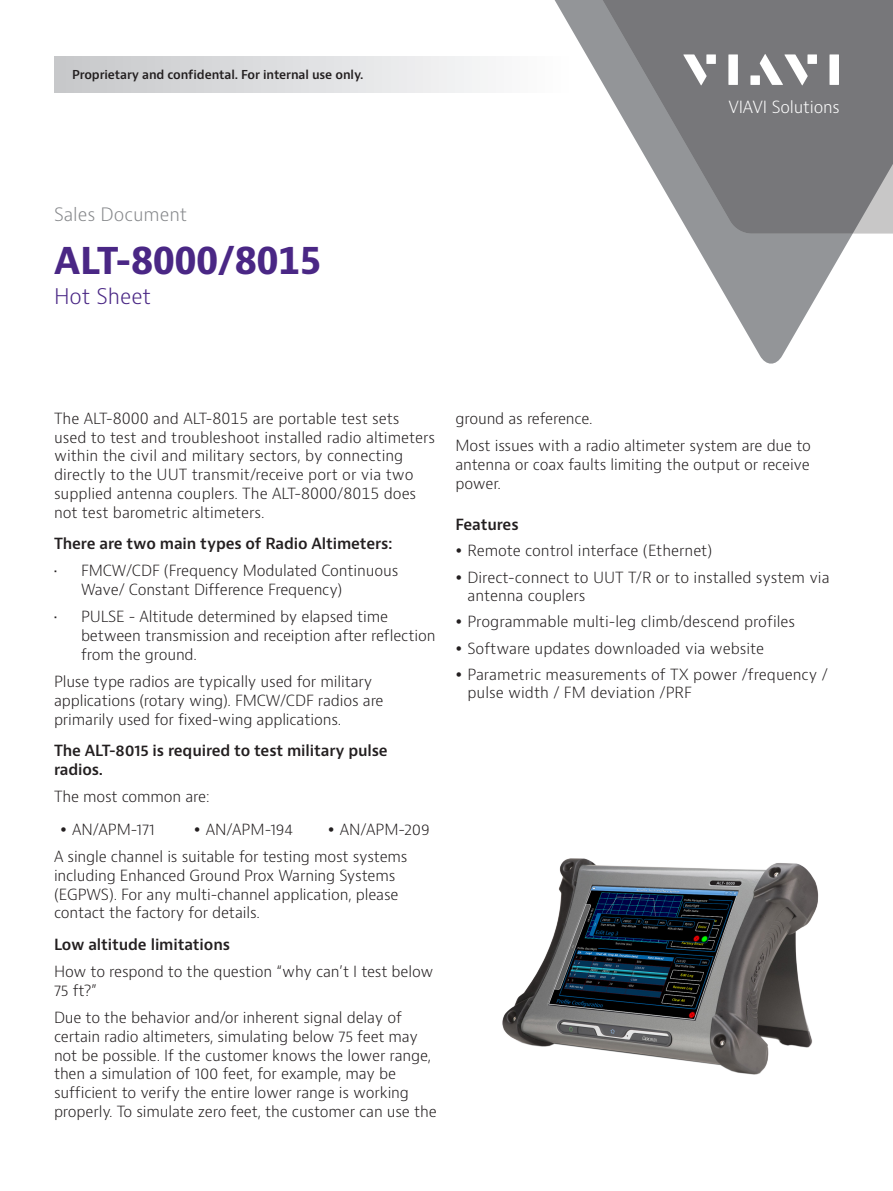
<style>
.page{position:relative;width:893px;height:1191px;background:#fff}
.page>*{position:absolute;margin:0;border:0;box-sizing:border-box;transform-origin:0 0}
.H1_Brand_Sub-Brand_2{font:700 36px "Bernino Sans";color:#4a2785}
.Cover_subhead_12_pt{font:300 21px "Bernino Sans";color:#4a2785}
.P_DocType{font:300 18px "Bernino Sans";color:#87898c}
.t1{font:300 16.35px "Bernino Sans";letter-spacing:-.01em;color:#fff}
.body_text_10_12_5{font:300 15px/18.8px "Bernino Sans";letter-spacing:-.01em;color:#231f20}
.body_text_10_12_5-2{font:600 15px/18.8px "Bernino Sans";letter-spacing:-.01em;color:#231f20}
.Header_12_16{font:600 15px "Bernino Sans";letter-spacing:-.01em;color:#231f20}
.t2{font:600 12px "Bernino Sans";letter-spacing:-.01em;color:#231f20}
</style>
<div class="page">
<svg style="left:690px;top:234px;width:163px;height:130px;fill:#939598"></svg>
<svg style="left:554px;top:0;width:339px;height:234px;fill:#77777a"></svg>
<svg style="left:683px;top:54px;width:24px;height:31px"></svg>
<div style="left:706px;top:54px;width:10px;height:10px;background:#fff"></div>
<div style="left:728px;top:54px;width:10px;height:31px;background:#fff"></div>
<div style="left:807px;top:54px;width:10px;height:10px;background:#fff"></div>
<div style="left:829px;top:54px;width:10px;height:31px;background:#fff"></div>
<svg style="left:760px;top:54px;width:48px;height:31px"></svg>
<div style="left:750px;top:75px;width:10px;height:10px;background:#fff"></div>
<div style="left:54px;top:56px;width:516px;height:37px;background:linear-gradient(to right,#c6c7c9,#fdfdfe)"></div>
<img style="left:502px;top:858px;width:317px;height:217px">
<p class="t2" style="left:72px;top:67px;width:293px">Proprietary and confidental. For internal use only.</p>
<p class="P_DocType" style="left:54px;top:202px;width:135px">Sales Document</p>
<p class="H1_Brand_Sub-Brand_2" style="left:54px;top:237px;width:269px">ALT-8000/8015</p>
<p class="Cover_subhead_12_pt" style="left:54px;top:282px;width:99px">Hot Sheet</p>
<p class="t1" style="left:728px;top:96px;width:113px">VIAVI Solutions</p>
<p class="body_text_10_12_5" style="left:54px;top:409px;width:383px">The ALT-8000 and ALT-8015 are portable test sets used to test and troubleshoot installed radio altimeters within the civil and military sectors, by connecting directly to the UUT transmit/receive port or via two supplied antenna couplers. The ALT-8000/8015 does not test barometric altimeters.</p>
<p class="body_text_10_12_5-2" style="left:54px;top:534px;width:340px">There are two main types of Radio Altimeters:</p>
<p class="body_text_10_12_5" style="left:81px;top:562px;width:319px;text-indent:-27px">• FMCW/CDF (Frequency Modulated Continuous<br>Wave/ Constant Difference Frequency)</p>
<p class="body_text_10_12_5" style="left:81px;top:608px;width:356px;text-indent:-27px">• PULSE - Altitude determined by elapsed time between transmission and receiption after reflection from the ground.</p>
<p class="body_text_10_12_5" style="left:54px;top:672px;width:331px">Pluse type radios are typically used for military applications (rotary wing). FMCW/CDF radios are primarily used for fixed-wing applications.</p>
<p class="body_text_10_12_5-2" style="left:54px;top:741px;width:335px">The ALT-8015 is required to test military pulse radios.</p>
<p class="body_text_10_12_5" style="left:54px;top:787px;width:157px">The most common are:</p>
<p class="body_text_10_12_5" style="left:72px;top:820px;width:84px">AN/APM-171</p>
<p class="body_text_10_12_5" style="left:206px;top:820px;width:89px">AN/APM-194</p>
<p class="body_text_10_12_5" style="left:340px;top:820px;width:92px">AN/APM-209</p>
<p class="body_text_10_12_5" style="left:54px;top:847px;width:355px">A single channel is suitable for testing most systems including Enhanced Ground Prox Warning Systems (EGPWS). For any multi-channel application, please contact the factory for details.</p>
<p class="body_text_10_12_5-2" style="left:54px;top:935px;width:178px">Low altitude limitations</p>
<p class="body_text_10_12_5" style="left:54px;top:962px;width:381px">How to respond to the question “why can’t I test below<br>75 ft?”</p>
<p class="body_text_10_12_5" style="left:54px;top:1008px;width:384px">Due to the behavior and/or inherent signal delay of certain radio altimeters, simulating below 75 feet may not be possible. If the customer knows the lower range, then a simulation of 100 feet, for example, may be sufficient to verify the entire lower range is working properly. To simulate zero feet, the customer can use the</p>
<p class="body_text_10_12_5" style="left:455px;top:409px;width:139px">ground as reference.</p>
<p class="body_text_10_12_5" style="left:455px;top:436px;width:357px;text-align:justify">Most issues with a radio altimeter system are due to antenna or coax faults limiting the output or receive power.</p>
<p class="Header_12_16" style="left:455px;top:514px;width:65px">Features</p>
<p class="body_text_10_12_5" style="left:467px;top:541px;width:246px">Remote control interface (Ethernet)</p>
<p class="body_text_10_12_5" style="left:467px;top:568px;width:364px;line-height:18px">Direct-connect to UUT T/R or to installed system via antenna couplers</p>
<p class="body_text_10_12_5" style="left:467px;top:612px;width:329px">Programmable multi-leg climb/descend profiles</p>
<p class="body_text_10_12_5" style="left:467px;top:639px;width:298px">Software updates downloaded via website</p>
<p class="body_text_10_12_5" style="left:467px;top:666px;width:362px;line-height:18px">Parametric measurements of TX power /frequency / pulse width / FM deviation /PRF</p>
</div>
